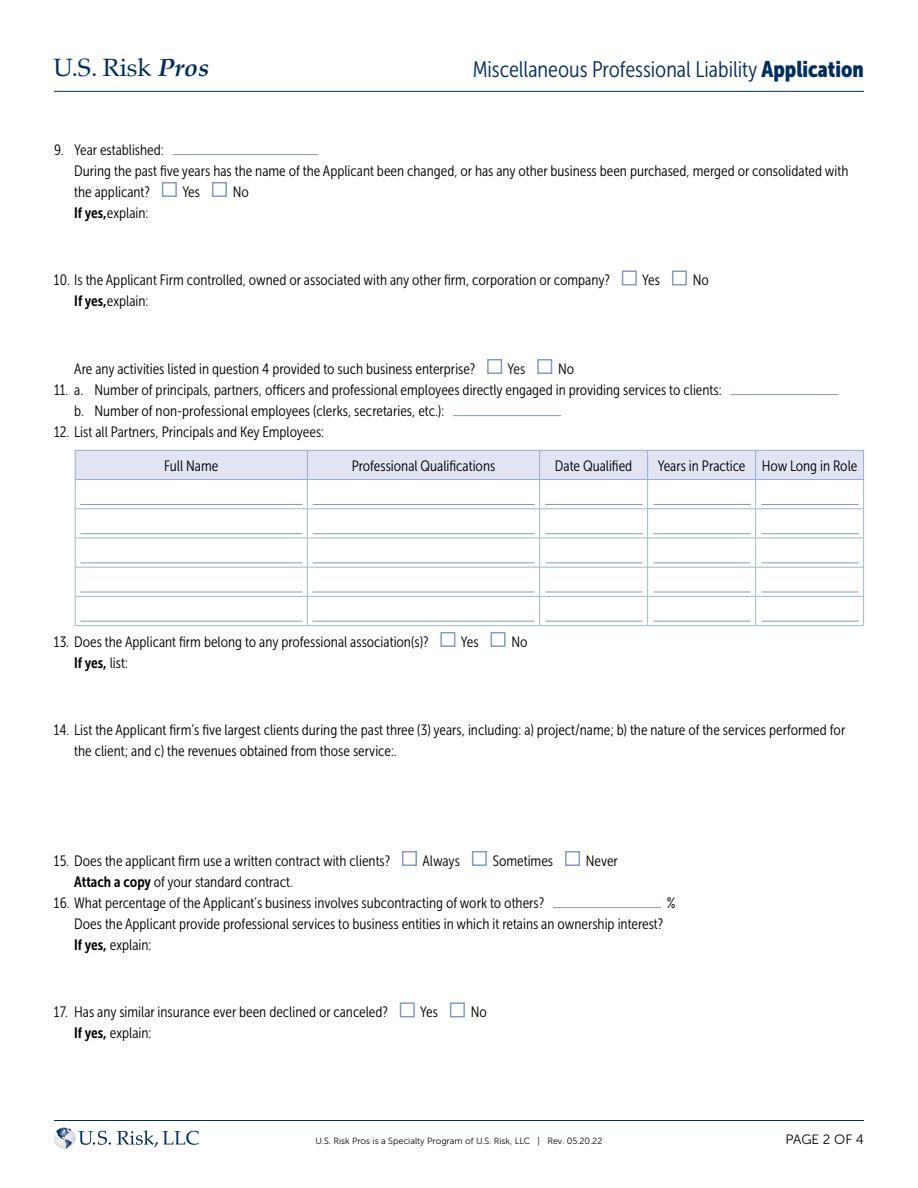
<style>
.page{position:relative;width:918px;height:1188px;background:#fff}
.page>*{position:absolute;margin:0;border:0;box-sizing:border-box;transform-origin:0 0}
.t1{font:25.05px "Palatino";color:#002d62}
.t2{font:22.5px "Museo Sans Cond 300";color:#002d62}
.t3{font:15px/21px "Museo Sans Cond 300";color:#000}
.t4{font:15px "Museo Sans Cond 700";color:#000}
.t5{font:13.5px "Museo Sans 300";letter-spacing:-.005em;color:#000}
.t6{font:9px "Museo Sans 300";color:#000}
.s1{font-weight:700;font-style:italic}
.s2{font-family:"Museo Sans Cond 900"}
.s3{font-family:"Museo Sans Cond 700"}
.s4{font-family:"Museo Sans Cond 300"}
</style>
<div class="page">
<hr style="left:54px;top:1120px;width:810px;height:1px;background:#002d62">
<svg style="left:117px;top:1130px;width:82px;height:17px"></svg>
<svg style="left:54px;top:1127px;width:21px;height:22px"></svg>
<svg style="left:57px;top:1127px;width:54px;height:22px"></svg>
<hr style="left:54px;top:91px;width:810px;height:1px;background:#002d62">
<hr style="left:173px;top:154px;width:145px;height:1px;background:#829acf">
<div style="left:162px;top:182px;width:15px;height:15px;border:2px solid #829acf"></div>
<div style="left:212px;top:182px;width:15px;height:15px;border:2px solid #829acf"></div>
<div style="left:622px;top:270px;width:15px;height:15px;border:2px solid #829acf"></div>
<div style="left:672px;top:270px;width:15px;height:15px;border:2px solid #829acf"></div>
<div style="left:487px;top:359px;width:15px;height:15px;border:2px solid #829acf"></div>
<div style="left:537px;top:359px;width:15px;height:15px;border:2px solid #829acf"></div>
<hr style="left:730px;top:394px;width:108px;height:1px;background:#829acf">
<hr style="left:453px;top:415px;width:108px;height:1px;background:#829acf">
<hr style="left:75px;top:625px;width:232px;height:1px;background:#9ebbca">
<hr style="left:307px;top:625px;width:233px;height:1px;background:#9ebbca">
<hr style="left:540px;top:625px;width:108px;height:1px;background:#9ebbca">
<hr style="left:648px;top:625px;width:108px;height:1px;background:#9ebbca">
<hr style="left:756px;top:625px;width:108px;height:1px;background:#9ebbca">
<svg style="left:75px;top:450px;width:789px;height:175px"></svg>
<div style="left:440px;top:632px;width:15px;height:15px;border:2px solid #829acf"></div>
<div style="left:491px;top:632px;width:15px;height:15px;border:2px solid #829acf"></div>
<div style="left:402px;top:851px;width:15px;height:15px;border:2px solid #829acf"></div>
<div style="left:472px;top:851px;width:15px;height:15px;border:2px solid #829acf"></div>
<div style="left:565px;top:851px;width:15px;height:15px;border:2px solid #829acf"></div>
<hr style="left:553px;top:907px;width:108px;height:1px;background:#829acf">
<div style="left:400px;top:1002px;width:15px;height:15px;border:2px solid #829acf"></div>
<div style="left:450px;top:1002px;width:15px;height:15px;border:2px solid #829acf"></div>
<hr style="left:80px;top:504px;width:222px;height:1px;background:#829acf">
<hr style="left:313px;top:504px;width:222px;height:1px;background:#829acf">
<hr style="left:545px;top:504px;width:98px;height:1px;background:#829acf">
<hr style="left:653px;top:504px;width:98px;height:1px;background:#829acf">
<hr style="left:761px;top:504px;width:98px;height:1px;background:#829acf">
<hr style="left:80px;top:533px;width:222px;height:1px;background:#829acf">
<hr style="left:313px;top:533px;width:222px;height:1px;background:#829acf">
<hr style="left:545px;top:533px;width:98px;height:1px;background:#829acf">
<hr style="left:653px;top:533px;width:98px;height:1px;background:#829acf">
<hr style="left:761px;top:533px;width:98px;height:1px;background:#829acf">
<hr style="left:80px;top:562px;width:222px;height:1px;background:#829acf">
<hr style="left:313px;top:562px;width:222px;height:1px;background:#829acf">
<hr style="left:545px;top:562px;width:98px;height:1px;background:#829acf">
<hr style="left:653px;top:562px;width:98px;height:1px;background:#829acf">
<hr style="left:761px;top:562px;width:98px;height:1px;background:#829acf">
<hr style="left:80px;top:592px;width:222px;height:1px;background:#829acf">
<hr style="left:313px;top:592px;width:222px;height:1px;background:#829acf">
<hr style="left:545px;top:592px;width:98px;height:1px;background:#829acf">
<hr style="left:653px;top:592px;width:98px;height:1px;background:#829acf">
<hr style="left:761px;top:592px;width:98px;height:1px;background:#829acf">
<hr style="left:80px;top:621px;width:222px;height:1px;background:#829acf">
<hr style="left:313px;top:621px;width:222px;height:1px;background:#829acf">
<hr style="left:545px;top:621px;width:98px;height:1px;background:#829acf">
<hr style="left:653px;top:621px;width:98px;height:1px;background:#829acf">
<hr style="left:761px;top:621px;width:98px;height:1px;background:#829acf">
<h1 class="t1" style="left:53px;top:47px;width:157px">U.S. Risk <span class="s1">Pros</span></h1>
<h2 class="t2" style="left:473px;top:57px;width:393px">Miscellaneous Professional Liability <span class="s2">Application</span></h2>
<p class="t3" style="left:74px;top:139px;width:776px;text-indent:-20px">9. Year established:<br>During the past five years has the name of the Applicant been changed, or has any other business been purchased, merged or consolidated with the applicant?</p>
<p class="t3" style="left:182px;top:181px;width:19px">Yes</p>
<p class="t3" style="left:233px;top:181px;width:18px">No</p>
<p class="t3" style="left:74px;top:202px;width:76px"><span class="s3">If yes,</span>explain:</p>
<p class="t3" style="left:54px;top:270px;width:557px">10. Is the Applicant Firm controlled, owned or associated with any other firm, corporation or company?</p>
<p class="t3" style="left:642px;top:270px;width:19px">Yes</p>
<p class="t3" style="left:693px;top:270px;width:18px">No</p>
<p class="t3" style="left:74px;top:291px;width:76px"><span class="s3">If yes,</span>explain:</p>
<p class="t3" style="left:74px;top:358px;width:403px">Are any activities listed in question 4 provided to such business enterprise?</p>
<p class="t3" style="left:508px;top:358px;width:19px">Yes</p>
<p class="t3" style="left:558px;top:358px;width:18px">No</p>
<p class="t3" style="left:74px;top:379px;width:649px;text-indent:-20px">11. a. Number of principals, partners, officers and professional employees directly engaged in providing services to clients: b. Number of non-professional employees (clerks, secretaries, etc.):</p>
<p class="t3" style="left:54px;top:421px;width:272px">12. List all Partners, Principals and Key Employees:</p>
<p class="t3" style="left:164px;top:455px;width:56px">Full Name</p>
<p class="t3" style="left:352px;top:455px;width:145px">Professional Qualifications</p>
<p class="t3" style="left:555px;top:455px;width:79px">Date Qualified</p>
<p class="t3" style="left:658px;top:455px;width:201px">Years in Practice How Long in Role</p>
<p class="t3" style="left:54px;top:631px;width:376px">13. Does the Applicant firm belong to any professional association(s)?</p>
<p class="t3" style="left:461px;top:631px;width:19px">Yes</p>
<p class="t3" style="left:511px;top:631px;width:18px">No</p>
<p class="t4" style="left:74px;top:654px;width:55px">If yes, <span class="s4">list:</span></p>
<p class="t3" style="left:74px;top:720px;width:773px;text-indent:-20px">14. List the Applicant firm’s five largest clients during the past three (3) years, including: a) project/name; b) the nature of the services performed for the client; and c) the revenues obtained from those service:.</p>
<p class="t3" style="left:54px;top:850px;width:338px">15. Does the applicant firm use a written contract with clients?</p>
<p class="t3" style="left:423px;top:850px;width:39px">Always</p>
<p class="t3" style="left:493px;top:850px;width:62px">Sometimes</p>
<p class="t3" style="left:586px;top:850px;width:34px">Never</p>
<p class="t3" style="left:74px;top:871px;width:220px"><span class="s3">Attach a copy</span> of your standard contract.</p>
<p class="t3" style="left:54px;top:892px;width:492px">16. What percentage of the Applicant’s business involves subcontracting of work to others?</p>
<p class="t3" style="left:667px;top:892px;width:10px">%</p>
<p class="t3" style="left:74px;top:913px;width:591px">Does the Applicant provide professional services to business entities in which it retains an ownership interest?<br><span class="s3">If yes,</span> explain:</p>
<p class="t3" style="left:54px;top:1002px;width:335px">17. Has any similar insurance ever been declined or canceled?</p>
<p class="t3" style="left:420px;top:1002px;width:19px">Yes</p>
<p class="t3" style="left:471px;top:1002px;width:18px">No</p>
<p class="t3" style="left:74px;top:1023px;width:79px"><span class="s3">If yes,</span> explain:</p>
<p class="t6" style="left:316px;top:1136px;width:288px">U.S. Risk Pros is a Specialty Program of U.S. Risk, LLC | Rev. 05.20.22</p>
<p class="t5" style="left:785px;top:1132px;width:80px">PAGE 2 OF 4</p>
</div>
